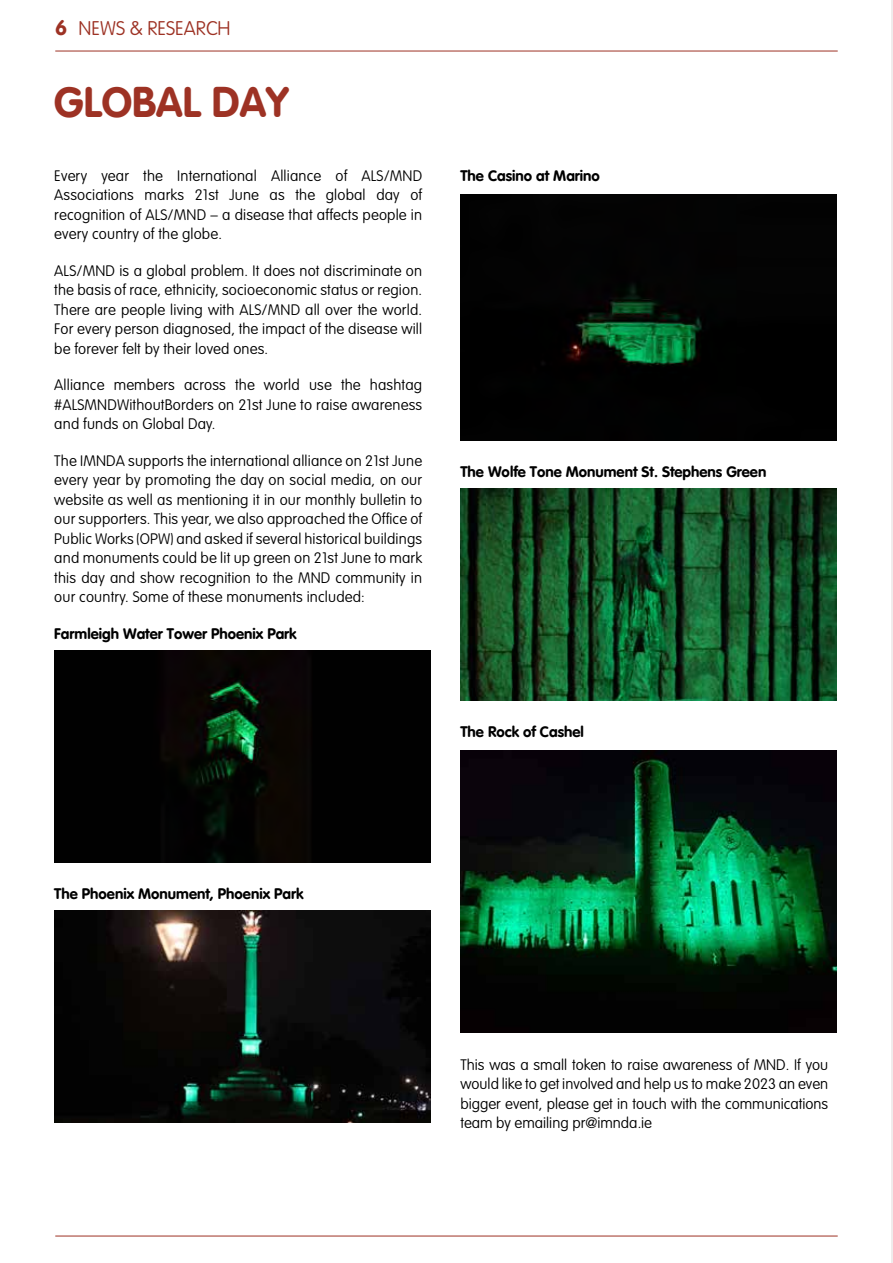
<style>
.page{position:relative;width:893px;height:1263px;background:#fff}
.page>*{position:absolute;margin:0;border:0;box-sizing:border-box;transform-origin:0 0}
.t1{font:42px "VAG Rounded Bold";color:#9d3224}
.t2{font:100 19.5px "VAG Rounded Std";color:#9d3224}
.t3{font:100 15px/19.5px "VAG Rounded Std";letter-spacing:.01em;color:#000;text-align:justify}
.t4{font:15px "VAG Rounded Bold";color:#000}
.s1{font-family:"VAG Rounded Bold";font-weight:400;font-size:21px}
</style>
<div class="page">
<hr style="left:891px;top:0;width:2px;height:1263px;background:#f0ebec">
<hr style="left:55px;top:51px;width:783px;height:1px;background:#9d3224">
<hr style="left:55px;top:1236px;width:783px;height:1px;background:#9d3224">
<img style="left:54px;top:651px;width:377px;height:211px">
<img style="left:54px;top:910px;width:377px;height:212px">
<div style="left:460px;top:195px;width:377px;height:246px;background:#020202"></div>
<img style="left:460px;top:489px;width:377px;height:211px">
<img style="left:460px;top:750px;width:377px;height:282px">
<h2 class="t2" style="left:55px;top:17px;width:177px"><span class="s1">6</span> NEWS &amp; RESEARCH</h2>
<h1 class="t1" style="left:54px;top:78px;width:236px">GLOBAL DAY</h1>
<p class="t3" style="left:54px;top:166px;width:369px">Every year the International Alliance of ALS/MND Associations marks 21st June as the global day of recognition of ALS/MND – a disease that affects people in every country of the globe.</p>
<p class="t3" style="left:54px;top:261px;width:369px">ALS/MND is a global problem. It does not discriminate on the basis of race, ethnicity, socioeconomic status or region.<br>There are people living with ALS/MND all over the world.<br>For every person diagnosed, the impact of the disease will be forever felt by their loved ones.</p>
<p class="t3" style="left:54px;top:376px;width:369px">Alliance members across the world use the hashtag #ALSMNDWithoutBorders on 21st June to raise awareness and funds on Global Day.</p>
<p class="t3" style="left:54px;top:451px;width:369px">The IMNDA supports the international alliance on 21st June every year by promoting the day on social media, on our website as well as mentioning it in our monthly bulletin to our supporters. This year, we also approached the Office of Public Works (OPW) and asked if several historical buildings and monuments could be lit up green on 21st June to mark this day and show recognition to the MND community in our country. Some of these monuments included:</p>
<p class="t4" style="left:54px;top:625px;width:244px">Farmleigh Water Tower Phoenix Park</p>
<p class="t4" style="left:460px;top:167px;width:141px">The Casino at Marino</p>
<p class="t4" style="left:460px;top:463px;width:307px">The Wolfe Tone Monument St. Stephens Green</p>
<p class="t4" style="left:460px;top:723px;width:125px">The Rock of Cashel</p>
<p class="t4" style="left:54px;top:885px;width:251px">The Phoenix Monument, Phoenix Park</p>
<p class="t3" style="left:460px;top:1055px;width:369px">This was a small token to raise awareness of MND. If you would like to get involved and help us to make 2023 an even bigger event, please get in touch with the communications team by emailing pr@imnda.ie</p>
</div>
